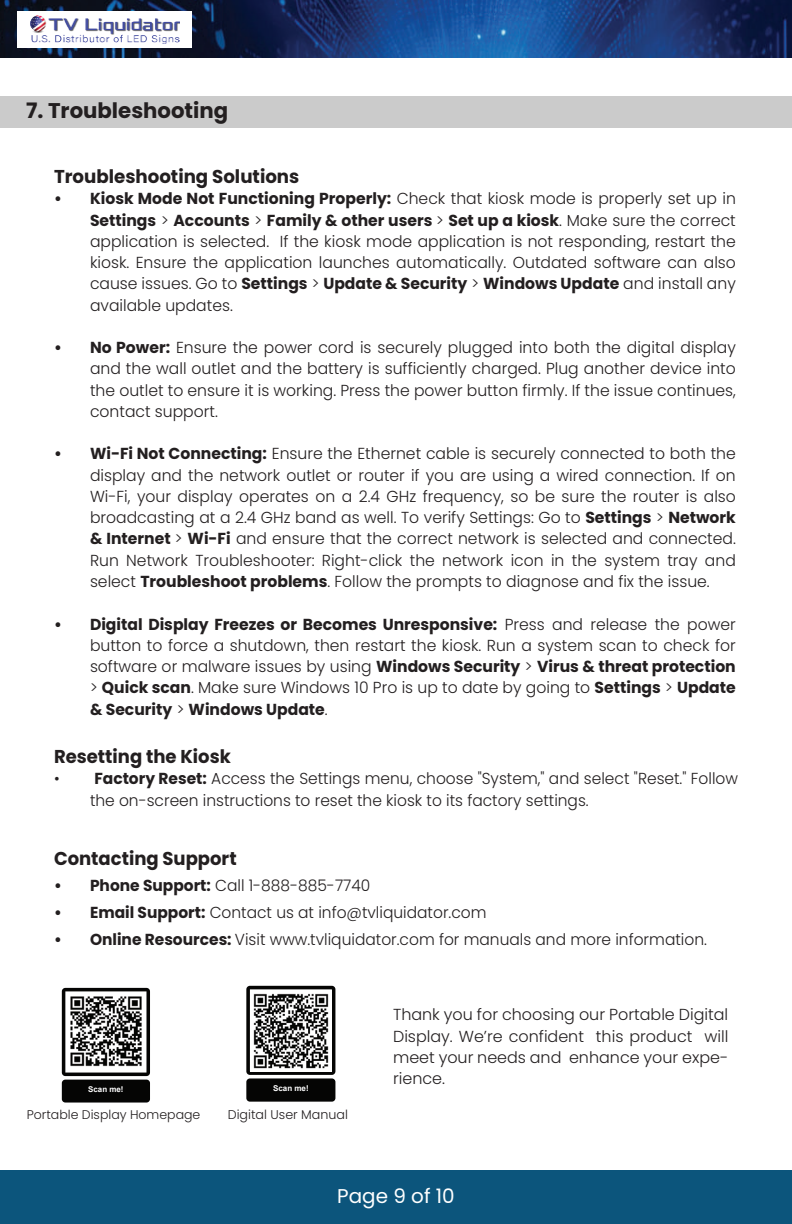
<style>
.page{position:relative;width:792px;height:1224px;background:#fff}
.page>*{position:absolute;margin:0;border:0;box-sizing:border-box;transform-origin:0 0}
.t1{font:700 21.2px "Poppins";color:#231f20}
.t2{font:20px "Poppins";color:#fff}
.t3{font:700 18.6px "Poppins";color:#231f20}
.t4{font:300 16px/21.2px "Poppins";color:#231f20;text-align:justify}
.t5{font:300 12.6px "Poppins";color:#231f20}
.t6{font:700 8px "Arial";color:#fff}
.s1{font-weight:700}
</style>
<div class="page">
<div style="left:0;top:1170px;width:792px;height:54px;background:#0c557c"></div>
<img style="left:0;top:0;width:792px;height:58px">
<div style="left:17px;top:11px;width:175px;height:36px;background:#fff"></div>
<img style="left:31px;top:15px;width:148px;height:28px">
<div style="left:0;top:96px;width:792px;height:32px;background:#cbcbcb"></div>
<svg style="left:246px;top:986px;width:89px;height:89px"></svg>
<div style="left:246px;top:1078px;width:89px;height:24px;background:#050504;border-radius:4px"></div>
<svg style="left:62px;top:988px;width:88px;height:88px;background:#3f3f3e"></svg>
<div style="left:62px;top:1080px;width:88px;height:23px;background:#050504;border-radius:4px"></div>
<img style="left:66px;top:992px;width:80px;height:78px">
<img style="left:250px;top:990px;width:82px;height:82px">
<h1 class="t1" style="left:26px;top:99px;width:204px">7. Troubleshooting</h1>
<p class="t3" style="left:54px;top:166px;width:247px">Troubleshooting Solutions</p>
<p class="t4" style="left:90px;top:188px;width:647px;text-indent:-36px"><span class="s1">• Kiosk Mode Not Functioning Properly:</span> Check that kiosk mode is properly set up in <span class="s1">Settings</span> &gt; <span class="s1">Accounts</span> &gt; <span class="s1">Family &amp; other users</span> &gt; <span class="s1">Set up a kiosk</span>. Make sure the correct application is selected. If the kiosk mode application is not responding, restart the kiosk. Ensure the application launches automatically. Outdated software can also cause issues. Go to <span class="s1">Settings</span> &gt; <span class="s1">Update &amp; Security</span> &gt; <span class="s1">Windows Update</span> and install any available updates.</p>
<p class="t4" style="left:90px;top:337px;width:647px;text-indent:-36px"><span class="s1">• No Power:</span> Ensure the power cord is securely plugged into both the digital display and the wall outlet and the battery is sufficiently charged. Plug another device into the outlet to ensure it is working. Press the power button firmly. If the issue continues, contact support.</p>
<p class="t4" style="left:90px;top:443px;width:647px;text-indent:-36px"><span class="s1">• Wi-Fi Not Connecting:</span> Ensure the Ethernet cable is securely connected to both the display and the network outlet or router if you are using a wired connection. If on Wi-Fi, your display operates on a 2.4 GHz frequency, so be sure the router is also broadcasting at a 2.4 GHz band as well. To verify Settings: Go to <span class="s1">Settings</span> &gt; <span class="s1">Network &amp; Internet</span> &gt; <span class="s1">Wi-Fi</span> and ensure that the correct network is selected and connected.<br>Run Network Troubleshooter: Right-click the network icon in the system tray and select <span class="s1">Troubleshoot problems</span>. Follow the prompts to diagnose and fix the issue.</p>
<p class="t4" style="left:90px;top:613px;width:647px;text-indent:-36px"><span class="s1">• Digital Display Freezes or Becomes Unresponsive:</span> Press and release the power button to force a shutdown, then restart the kiosk. Run a system scan to check for software or malware issues by using <span class="s1">Windows Security</span> &gt; <span class="s1">Virus &amp; threat protection </span>&gt; <span class="s1">Quick scan</span>. Make sure Windows 10 Pro is up to date by going to <span class="s1">Settings</span> &gt; <span class="s1">Update &amp; Security</span> &gt; <span class="s1">Windows Update</span>.</p>
<p class="t3" style="left:54px;top:746px;width:178px">Resetting the Kiosk</p>
<p class="t4" style="left:90px;top:768px;width:650px;text-indent:-36px">• <span class="s1">Factory Reset:</span> Access the Settings menu, choose "System," and select "Reset." Follow the on-screen instructions to reset the kiosk to its factory settings.</p>
<p class="t3" style="left:54px;top:848px;width:184px">Contacting Support</p>
<p class="t4" style="left:54px;top:875px;width:318px"><span class="s1">• Phone Support:</span> Call 1-888-885-7740</p>
<p class="t4" style="left:54px;top:902px;width:434px"><span class="s1">• Email Support:</span> Contact us at info@tvliquidator.com</p>
<p class="t4" style="left:54px;top:928px;width:654px"><span class="s1">• Online Resources:</span> Visit www.tvliquidator.com for manuals and more information.</p>
<p class="t6" style="left:88px;top:1084px;width:37px">Scan me!</p>
<p class="t6" style="left:273px;top:1082px;width:37px">Scan me!</p>
<p class="t5" style="left:27px;top:1107px;width:175px">Portable Display Homepage</p>
<p class="t5" style="left:228px;top:1107px;width:122px">Digital User Manual</p>
<p class="t4" style="left:393px;top:1004px;width:337px">Thank you for choosing our Portable Digital Display. We’re confident this product will meet your needs and enhance your expe&shy;rience.</p>
<p class="t2" style="left:337px;top:1184px;width:119px">Page 9 of 10</p>
</div>
